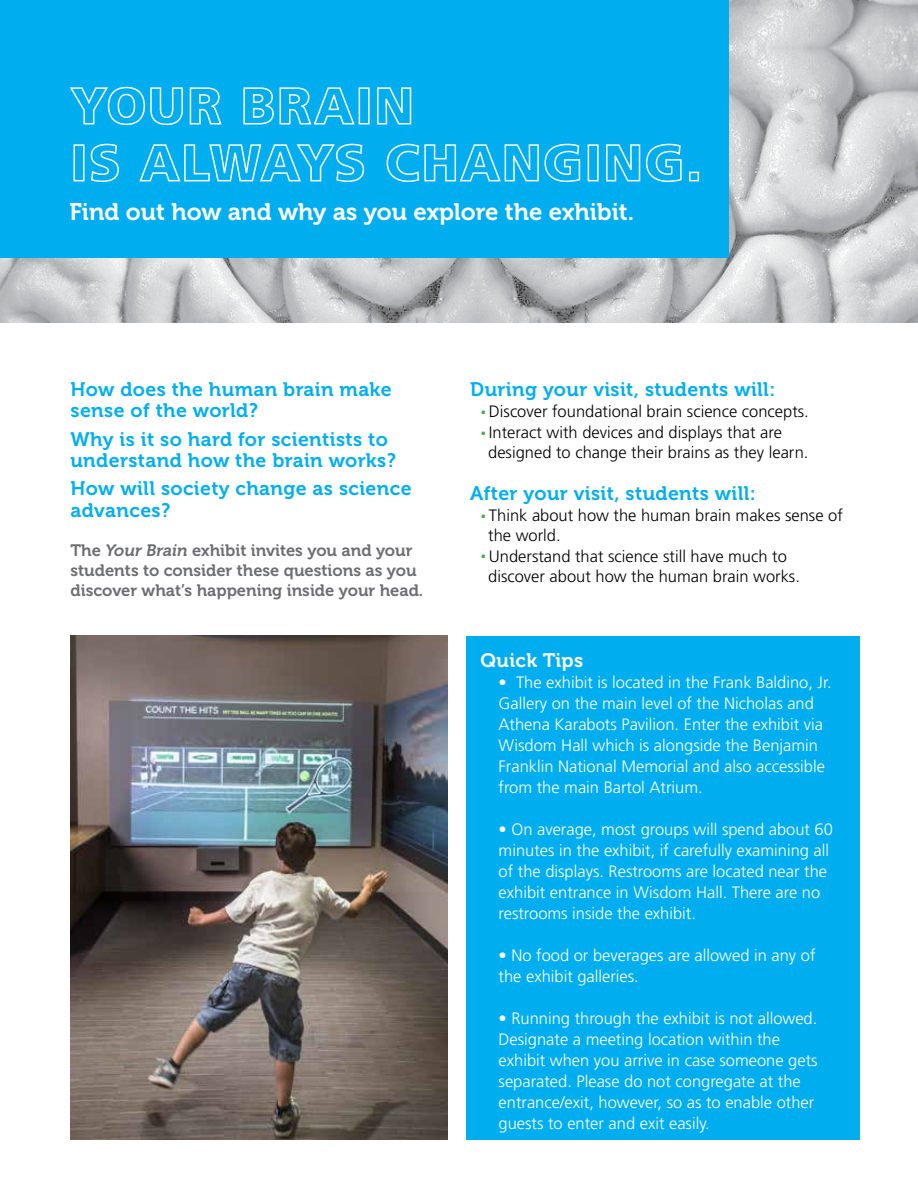
<style>
.page{position:relative;width:918px;height:1188px;background:#fff}
.page>*{position:absolute;margin:0;border:0;box-sizing:border-box;transform-origin:0 0}
.t1{font:24px "Museo 700";color:#fff}
.t2{font:19.5px/21px "Museo 700";letter-spacing:.02em;color:#00aeef}
.t3{font:19.5px "Museo 700";letter-spacing:.02em;color:#fff}
.t4{font:300 16.5px/21px "Frutiger";color:#fff}
.t5{font:300 16.5px/19.8px "Frutiger";color:#000}
.t6{font:16.5px/19.8px "Museo 700";color:#6d6e71}
.s1{font-style:italic}
.s2{font-size:10.5px;color:#41ad49}
</style>
<div class="page">
<img style="left:0;top:0;width:918px;height:322px">
<img style="left:70px;top:635px;width:378px;height:504px">
<div style="left:466px;top:636px;width:394px;height:504px;background:#00aeef"></div>
<div style="left:0;top:0;width:729px;height:257px;background:#00aeef"></div>
<svg style="left:69px;top:86px;width:153px;height:40px"></svg>
<svg style="left:243px;top:87px;width:112px;height:38px"></svg>
<div style="left:359px;top:87px;width:11px;height:37px;border:2px solid #fff"></div>
<svg style="left:377px;top:87px;width:35px;height:38px"></svg>
<div style="left:74px;top:144px;width:11px;height:37px;border:2px solid #fff"></div>
<svg style="left:90px;top:143px;width:29px;height:39px"></svg>
<svg style="left:139px;top:143px;width:226px;height:39px"></svg>
<svg style="left:386px;top:143px;width:195px;height:39px"></svg>
<div style="left:588px;top:144px;width:11px;height:37px;border:2px solid #fff"></div>
<svg style="left:606px;top:143px;width:76px;height:39px"></svg>
<div style="left:689px;top:172px;width:10px;height:9px;border:2px solid #fff"></div>
<h1 class="t1" style="left:69px;top:198px;width:566px">Find out how and why as you explore the exhibit.</h1>
<p class="t2" style="left:70px;top:379px;width:323px">How does the human brain make sense of the world?</p>
<p class="t2" style="left:70px;top:429px;width:327px">Why is it so hard for scientists to understand how the brain works?</p>
<p class="t2" style="left:70px;top:478px;width:343px;line-height:21.6px">How will society change as science advances?</p>
<p class="t6" style="left:70px;top:541px;width:354px">The <span class="s1">Your Brain</span> exhibit invites you and your students to consider these questions as you discover what’s happening inside your head.</p>
<p class="t2" style="left:470px;top:379px;width:307px">During your visit, students will:</p>
<p class="t5" style="left:481px;top:402px;width:330px"><span class="s2">•</span> Discover foundational brain science concepts.</p>
<p class="t5" style="left:488px;top:423px;width:322px;text-indent:-7px"><span class="s2">•</span> Interact with devices and displays that are designed to change their brains as they learn.</p>
<p class="t2" style="left:470px;top:483px;width:287px">After your visit, students will:</p>
<p class="t5" style="left:488px;top:506px;width:356px;text-indent:-7px"><span class="s2">•</span> Think about how the human brain makes sense of the world.</p>
<p class="t5" style="left:488px;top:546px;width:313px;text-indent:-7px"><span class="s2">•</span> Understand that science still have much to discover about how the human brain works.</p>
<p class="t3" style="left:481px;top:650px;width:104px">Quick Tips</p>
<p class="t4" style="left:499px;top:672px;width:335px">• The exhibit is located in the Frank Baldino, Jr.<br>Gallery on the main level of the Nicholas and Athena Karabots Pavilion. Enter the exhibit via Wisdom Hall which is alongside the Benjamin Franklin National Memorial and also accessible from the main Bartol Atrium.</p>
<p class="t4" style="left:499px;top:819px;width:336px">• On average, most groups will spend about 60 minutes in the exhibit, if carefully examining all of the displays. Restrooms are located near the exhibit entrance in Wisdom Hall. There are no restrooms inside the exhibit.</p>
<p class="t4" style="left:499px;top:945px;width:318px">• No food or beverages are allowed in any of the exhibit galleries.</p>
<p class="t4" style="left:499px;top:1008px;width:321px">• Running through the exhibit is not allowed.<br>Designate a meeting location within the exhibit when you arrive in case someone gets separated. Please do not congregate at the entrance/exit, however, so as to enable other guests to enter and exit easily.</p>
</div>
